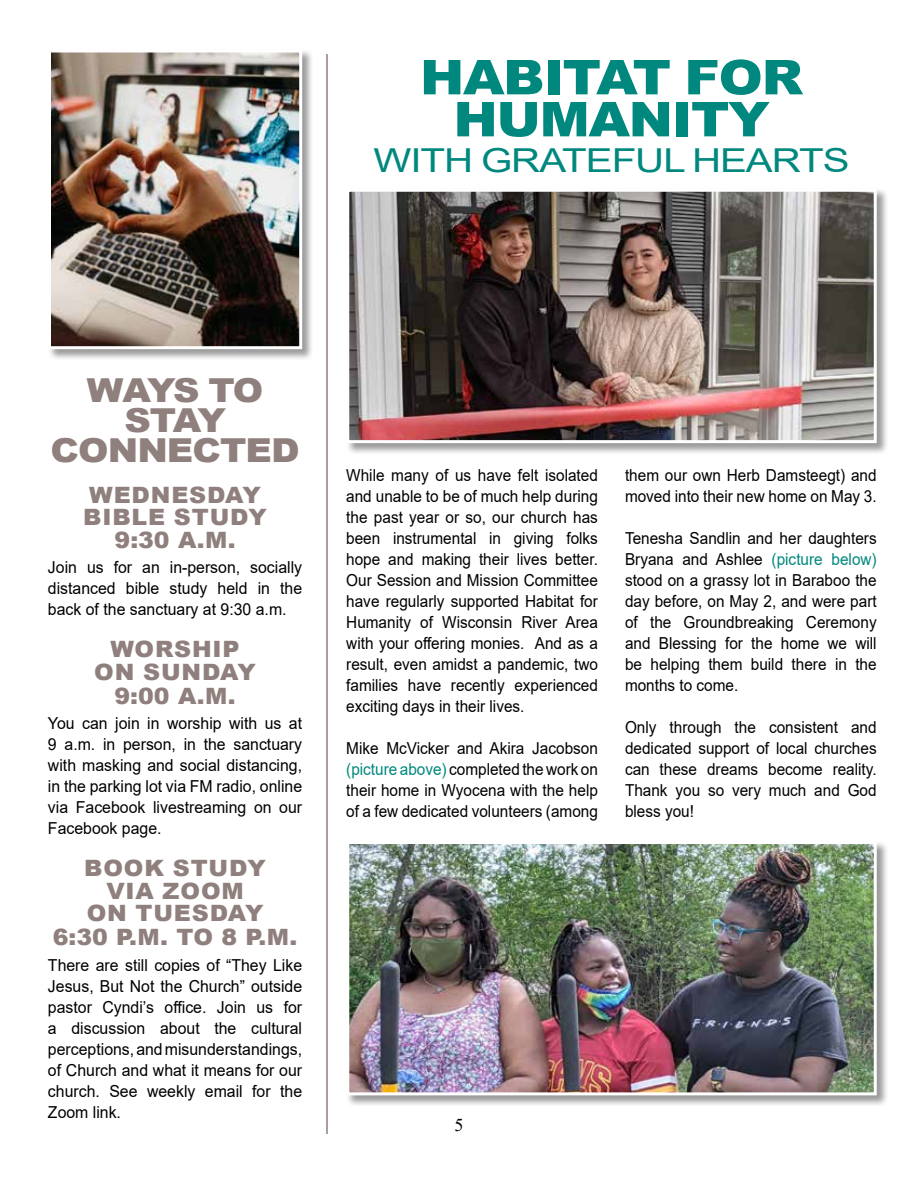
<style>
.page{position:relative;width:918px;height:1188px;background:#fff}
.page>*{position:absolute;margin:0;border:0;box-sizing:border-box;transform-origin:0 0}
.t1{font:900 48px/42px "Arial";letter-spacing:-.025em;color:#00887e;text-align:center;scale:1.11 1}
.t2{font:900 33px/30px "Arial";letter-spacing:-.025em;color:#8f807d;text-align:center;scale:1.11 1}
.t3{font:33px "Arial";letter-spacing:-.025em;color:#00887e;scale:1.22 1}
.t4{font:900 22.5px/23px "Arial";letter-spacing:.035em;color:#8f807d;text-align:center;scale:1.05 1}
.t5{font:18px "Times New Roman";color:#000}
.t6{font:16.5px/21px "Arial";color:#000;text-align:justify;scale:.93 1}
.t7{font:16.5px/21px "Arial";color:#000;text-align:justify;scale:.96 1}
.s1{color:#00887e}
</style>
<div class="page">
<div style="left:47px;top:49px;width:266px;height:311px;background:#000;opacity:.4"></div>
<img style="left:52px;top:54px;width:246px;height:291px">
<div style="left:48px;top:50px;width:254px;height:299px;border:3px solid #fff"></div>
<div style="left:346px;top:188px;width:542px;height:267px;background:#000;opacity:.4"></div>
<img style="left:350px;top:193px;width:523px;height:246px">
<div style="left:346px;top:189px;width:531px;height:254px;border:3px solid #fff"></div>
<div style="left:346px;top:840px;width:542px;height:267px;background:#000;opacity:.4"></div>
<img style="left:350px;top:845px;width:523px;height:246px">
<div style="left:346px;top:841px;width:531px;height:254px;border:3px solid #fff"></div>
<hr style="left:326px;top:54px;width:2px;height:1080px;background:#8f807d">
<h1 class="t1" style="left:420px;top:55px;width:347px">HABITAT FOR<br>HUMANITY</h1>
<h2 class="t3" style="left:373px;top:138px;width:392px">WITH GRATEFUL HEARTS</h2>
<h2 class="t2" style="left:51px;top:374px;width:226px">WAYS TO<br>STAY<br>CONNECTED</h2>
<h3 class="t4" style="left:83px;top:483px;width:177px;line-height:22.5px">WEDNESDAY<br>BIBLE STUDY<br>9:30 A.M.</h3>
<p class="t7" style="left:48px;top:557px;width:266px">Join us for an in-person, socially distanced bible study held in the back of the sanctuary at 9:30 a.m.</p>
<h3 class="t4" style="left:94px;top:637px;width:155px">WORSHIP<br>ON SUNDAY<br>9:00 A.M.</h3>
<p class="t7" style="left:48px;top:713px;width:266px">You can join in worship with us at 9 a.m. in person, in the sanctuary with masking and social distancing, in the parking lot via FM radio, online via Facebook livestreaming on our Facebook page.</p>
<h3 class="t4" style="left:53px;top:856px;width:234px">BOOK STUDY<br>VIA ZOOM<br>ON TUESDAY<br>6:30 P.M. TO 8 P.M.</h3>
<p class="t7" style="left:48px;top:954px;width:266px">There are still copies of “They Like Jesus, But Not the Church” outside pastor Cyndi’s office. Join us for a discussion about the cultural perceptions, and misunderstandings, of Church and what it means for our church. See weekly email for the Zoom link.</p>
<p class="t6" style="left:346px;top:465px;width:272px">While many of us have felt isolated and unable to be of much help during the past year or so, our church has been instrumental in giving folks hope and making their lives better.<br>Our Session and Mission Committee have regularly supported Habitat for Humanity of Wisconsin River Area with your offering monies. And as a result, even amidst a pandemic, two families have recently experienced exciting days in their lives.</p>
<p class="t6" style="left:346px;top:738px;width:272px">Mike McVicker and Akira Jacobson <span class="s1">(picture above)</span> completed the work on their home in Wyocena with the help of a few dedicated volunteers (among</p>
<p class="t6" style="left:625px;top:465px;width:272px">them our own Herb Damsteegt) and moved into their new home on May 3.</p>
<p class="t6" style="left:625px;top:528px;width:272px">Tenesha Sandlin and her daughters Bryana and Ashlee <span class="s1">(picture below) </span>stood on a grassy lot in Baraboo the day before, on May 2, and were part of the Groundbreaking Ceremony and Blessing for the home we will be helping them build there in the months to come.</p>
<p class="t6" style="left:625px;top:717px;width:272px">Only through the consistent and dedicated support of local churches can these dreams become reality.<br>Thank you so very much and God bless you!</p>
<p class="t5" style="left:454px;top:1112px;width:10px">5</p>
</div>
